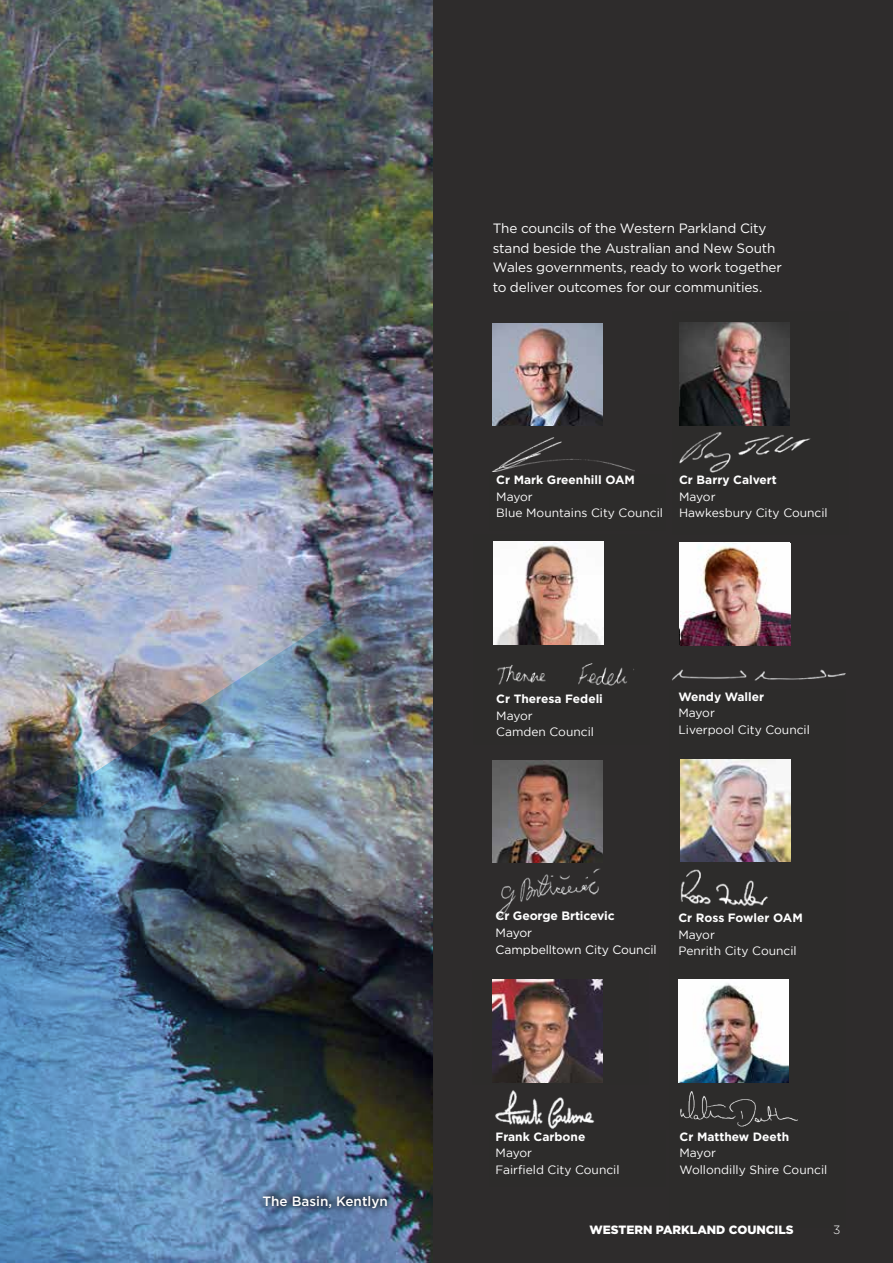
<style>
.page{position:relative;width:893px;height:1263px;background:#fff}
.page>*{position:absolute;margin:0;border:0;box-sizing:border-box;transform-origin:0 0}
.t1{font:13.5px/19.5px "Gotham";letter-spacing:-.01em;color:#fff}
.t2{font:500 13.5px "Gotham";color:#fff}
.t3{font:12.15px/17px "Gotham";letter-spacing:-.01em;color:#fff}
.t4{font:700 12.15px "Gotham";letter-spacing:-.01em;color:#fff}
.t5{font:12px/16.5px "Gotham";color:#fff}
.t6{font:700 12px "Gotham";color:#fff}
.t7{font:900 12px "Gotham";color:#fff}
.t8{font:300 12px "Gotham";color:#fff}
</style>
<div class="page">
<img style="left:0;top:0;width:434px;height:554px">
<div style="left:434px;top:0;width:459px;height:1263px;background:#2e2c2c"></div>
<img style="left:493px;top:323px;width:110px;height:102px">
<img style="left:679px;top:542px;width:110px;height:102px">
<img style="left:493px;top:761px;width:110px;height:102px">
<img style="left:492px;top:437px;width:143px;height:35px">
<img style="left:498px;top:868px;width:102px;height:50px">
<img style="left:672px;top:669px;width:174px;height:12px">
<img style="left:495px;top:1090px;width:100px;height:39px">
<img style="left:0;top:554px;width:434px;height:709px">
<img style="left:679px;top:323px;width:111px;height:102px">
<img style="left:494px;top:542px;width:110px;height:102px">
<img style="left:678px;top:980px;width:110px;height:102px">
<img style="left:681px;top:759px;width:110px;height:103px">
<img style="left:681px;top:543px;width:110px;height:103px">
<img style="left:680px;top:432px;width:131px;height:41px">
<img style="left:680px;top:869px;width:88px;height:38px">
<img style="left:680px;top:1091px;width:118px;height:36px">
<img style="left:497px;top:663px;width:137px;height:23px">
<svg style="left:254px;top:1187px;width:142px;height:30px;background:#516c91"></svg>
<img style="left:492px;top:980px;width:111px;height:102px">
<p class="t2" style="left:263px;top:1192px;width:127px">The Basin, Kentlyn</p>
<p class="t1" style="left:493px;top:218px;width:291px">The councils of the Western Parkland City stand beside the Australian and New South Wales governments, ready to work together to deliver outcomes for our communities.</p>
<p class="t6" style="left:496px;top:472px;width:140px">Cr Mark Greenhill OAM</p>
<p class="t5" style="left:496px;top:488px;width:168px">Mayor<br>Blue Mountains City Council</p>
<p class="t4" style="left:496px;top:473px;width:139px">Cr Mark Greenhill OAM</p>
<p class="t3" style="left:496px;top:489px;width:167px">Mayor<br>Blue Mountains City Council</p>
<p class="t6" style="left:679px;top:472px;width:99px">Cr Barry Calvert</p>
<p class="t5" style="left:679px;top:488px;width:150px">Mayor<br>Hawkesbury City Council</p>
<p class="t4" style="left:679px;top:473px;width:139px">Cr Mary Lyons-Buckett</p>
<p class="t3" style="left:679px;top:490px;width:149px">Mayor<br>Hawkesbury City Council</p>
<p class="t4" style="left:496px;top:690px;width:117px">Cr Lara Symkowiak</p>
<p class="t3" style="left:496px;top:707px;width:99px">Mayor<br>Camden Council</p>
<p class="t6" style="left:496px;top:691px;width:108px">Cr Theresa Fedeli</p>
<p class="t5" style="left:496px;top:707px;width:99px">Mayor<br>Camden Council</p>
<p class="t6" style="left:678px;top:688px;width:87px">Wendy Waller</p>
<p class="t5" style="left:678px;top:704px;width:133px">Mayor<br>Liverpool City Council</p>
<p class="t4" style="left:679px;top:689px;width:87px">Wendy Waller</p>
<p class="t3" style="left:679px;top:706px;width:132px">Mayor<br>Liverpool City Council</p>
<p class="t4" style="left:496px;top:908px;width:121px">Cr George Brticevic</p>
<p class="t3" style="left:496px;top:924px;width:163px">Mayor<br>Campbelltown City Council</p>
<p class="t4" style="left:679px;top:908px;width:85px">Cr John Thain</p>
<p class="t3" style="left:679px;top:924px;width:119px">Mayor<br>Penrith City Council</p>
<p class="t6" style="left:678px;top:910px;width:126px">Cr Ross Fowler OAM</p>
<p class="t5" style="left:678px;top:926px;width:120px">Mayor<br>Penrith City Council</p>
<p class="t6" style="left:496px;top:1128px;width:91px">Frank Carbone</p>
<p class="t5" style="left:496px;top:1144px;width:125px">Mayor<br>Fairfield City Council</p>
<p class="t4" style="left:496px;top:1129px;width:91px">Frank Carbone</p>
<p class="t3" style="left:496px;top:1145px;width:125px">Mayor<br>Fairfield City Council</p>
<p class="t6" style="left:679px;top:1128px;width:111px">Cr Matthew Deeth</p>
<p class="t5" style="left:679px;top:1144px;width:149px">Mayor<br>Wollondilly Shire Council</p>
<p class="t4" style="left:679px;top:1129px;width:106px">Cr Judith Hannan</p>
<p class="t3" style="left:679px;top:1145px;width:148px">Mayor<br>Wollondilly Shire Council</p>
<p class="t7" style="left:589px;top:1221px;width:206px">WESTERN PARKLAND COUNCILS</p>
<p class="t8" style="left:833px;top:1222px;width:9px">3</p>
</div>
